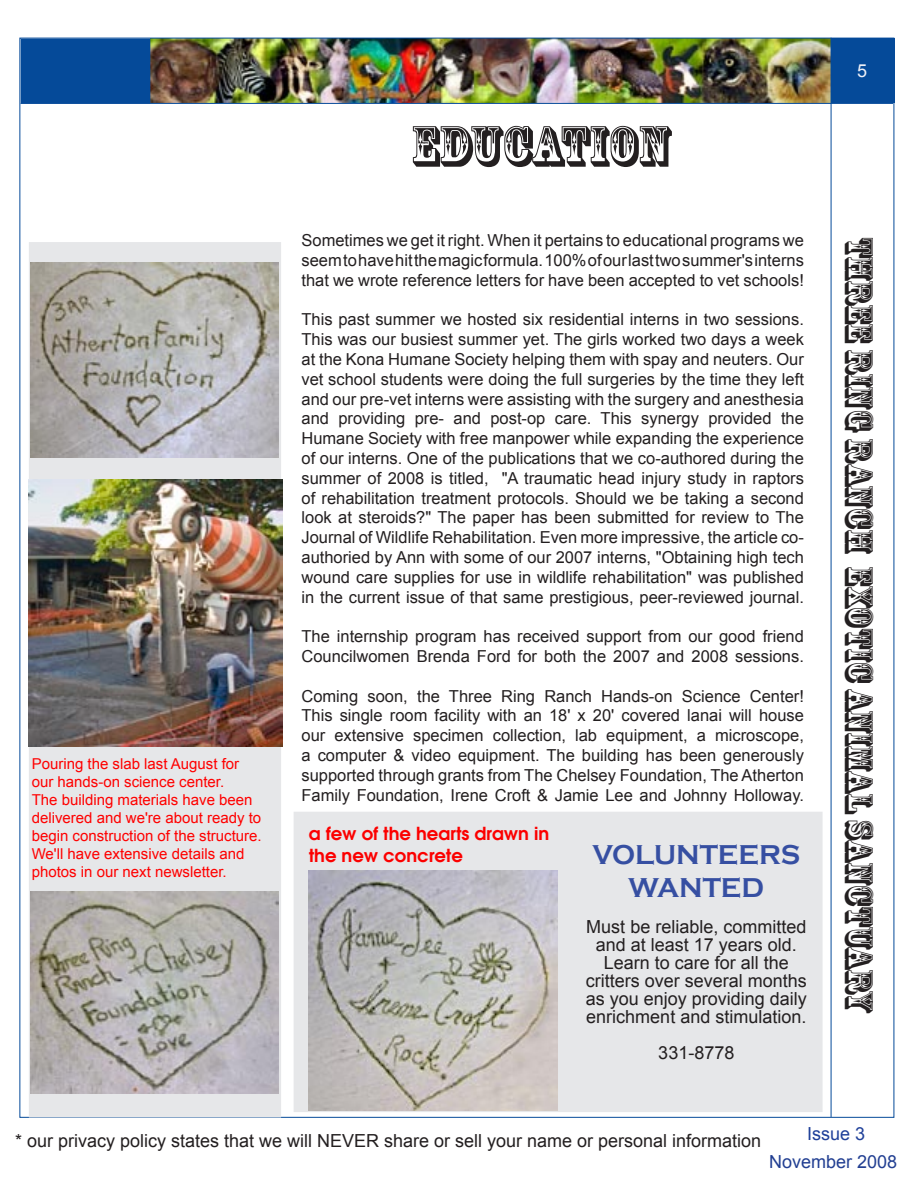
<style>
.page{position:relative;width:918px;height:1188px;background:#fff}
.page>*{position:absolute;margin:0;border:0;box-sizing:border-box;transform-origin:0 0}
.t1{font:54px "Rosewood Std";color:#231f20}
.t2{font:37.5px "Rosewood Std";color:#231f20}
.t3{font:700 28.05px/32.4px "Copperplate Gothic";color:#364fa2;text-align:center;scale:.96 1}
.t4{font:18px/18px "Arial";color:#231f20;text-align:center}
.t5{font:600 18px/21.6px "Avant Garde";color:#fc0000}
.t6{font:18px "Arial";color:#223f92}
.t7{font:18px "Arial";color:#20419a}
.t8{font:18px "Arial";color:#eef0f7}
.t9{font:16.5px/19.8px "Arial";color:#231f20;text-align:justify}
.t10{font:15px/18px "Arial";color:#f00}
</style>
<div class="page">
<img style="left:150px;top:40px;width:681px;height:63px">
<hr style="left:831px;top:38px;width:1px;height:1079px;background:#054a99">
<div style="left:831px;top:38px;width:63px;height:65px;background:#054a99"></div>
<hr style="left:21px;top:103px;width:872px;height:1px;background:#054a99">
<div style="left:21px;top:39px;width:129px;height:64px;background:#054a99"></div>
<div style="left:29px;top:242px;width:252px;height:876px;background:#e6e7e9;border:2px solid #e6e7e9"></div>
<div style="left:294px;top:812px;width:529px;height:300px;background:#e6e7e9"></div>
<img style="left:30px;top:262px;width:248px;height:196px">
<img style="left:29px;top:479px;width:253px;height:267px">
<img style="left:30px;top:892px;width:249px;height:202px">
<img style="left:309px;top:870px;width:248px;height:240px">
<p class="t10" style="left:32px;top:755px;width:232px">Pouring the slab last August for our hands-on science center.<br>The building materials have been delivered and we're about ready to begin construction of the structure.<br>We'll have extensive details and photos in our next newsletter.</p>
<h1 class="t1" style="left:411px;top:114px;width:260px">EDUCATION</h1>
<p class="t9" style="left:301px;top:231px;width:504px">Sometimes we get it right. When it pertains to educational programs we seem to have hit the magic formula. 100% of our last two summer's interns that we wrote reference letters for have been accepted to vet schools!</p>
<p class="t9" style="left:301px;top:310px;width:504px">This past summer we hosted six residential interns in two sessions.<br>This was our busiest summer yet. The girls worked two days a week at the Kona Humane Society helping them with spay and neuters. Our vet school students were doing the full surgeries by the time they left and our pre-vet interns were assisting with the surgery and anesthesia and providing pre- and post-op care. This synergy provided the Humane Society with free manpower while expanding the experience of our interns. One of the publications that we co-authored during the summer of 2008 is titled, "A traumatic head injury study in raptors of rehabilitation treatment protocols. Should we be taking a second look at steroids?" The paper has been submitted for review to The Journal of Wildlife Rehabilitation. Even more impressive, the article co&shy;authoried by Ann with some of our 2007 interns, "Obtaining high tech wound care supplies for use in wildlife rehabilitation" was published in the current issue of that same prestigious, peer-reviewed journal.</p>
<p class="t9" style="left:301px;top:627px;width:504px">The internship program has received support from our good friend<br>Councilwomen Brenda Ford for both the 2007 and 2008 sessions.</p>
<p class="t9" style="left:301px;top:686px;width:504px">Coming soon, the Three Ring Ranch Hands-on Science Center!<br>This single room facility with an 18' x 20' covered lanai will house our extensive specimen collection, lab equipment, a microscope, a computer &amp; video equipment. The building has been generously supported through grants from The Chelsey Foundation, The Atherton Family Foundation, Irene Croft &amp; Jamie Lee and Johnny Holloway.</p>
<p class="t5" style="left:309px;top:823px;width:242px">a few of the hearts drawn in the new concrete</p>
<h3 class="t3" style="left:592px;top:839px;width:218px">VOLUNTEERS<br>WANTED</h3>
<p class="t4" style="left:586px;top:918px;width:223px">Must be reliable, committed and at least 17 years old.<br>Learn to care for all the critters over several months as you enjoy providing daily enrichment and stimulation.</p>
<p class="t4" style="left:658px;top:1044px;width:78px">331-8778</p>
<p class="t8" style="left:857px;top:59px;width:12px">5</p>
<h2 class="t2" style="left:881px;top:236px;width:779px;rotate:90deg">THREE RING RANCH EXOTIC ANIMAL SANCTUARY</h2>
<p class="t4" style="left:15px;top:1132px;width:748px">* our privacy policy states that we will NEVER share or sell your name or personal information</p>
<p class="t7" style="left:807px;top:1122px;width:60px">Issue 3</p>
<p class="t6" style="left:769px;top:1150px;width:130px">November 2008</p>
</div>
